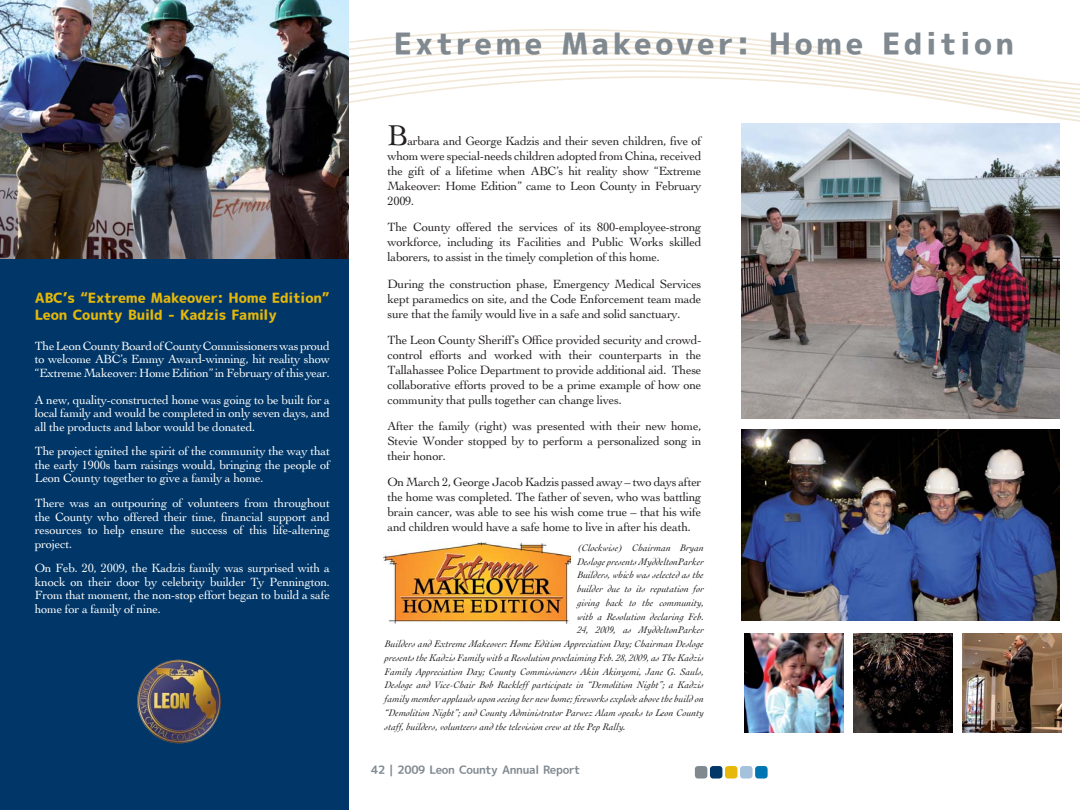
<style>
.page{position:relative;width:1080px;height:810px;background:#fff}
.page>*{position:absolute;margin:0;border:0;box-sizing:border-box;transform-origin:0 0}
.t1{font:30px "mplus 2 p heavy";letter-spacing:.115em;color:#808990}
.t2{font:30px "Cochin";color:#231f20}
.t3{font:13.75px/16.5px "mplus 2 p heavy";letter-spacing:-.01em;color:#e7b809}
.t4{font:12.5px/15px "Cochin";letter-spacing:-.02em;color:#231f20;text-align:justify}
.t5{font:12.5px/13.5px "Cochin";letter-spacing:-.02em;color:#fff;text-align:justify}
.t6{font:11.25px "mplus 2 p bold";letter-spacing:-.025em;color:#808990}
.t7{font:italic 10px "Cochin";letter-spacing:.005em;color:#231f20}
</style>
<div class="page">
<svg style="left:741px;top:123px;width:319px;height:7px"></svg>
<svg style="left:966px;top:104px;width:114px;height:9px"></svg>
<svg style="left:349px;top:96px;width:731px;height:8px"></svg>
<svg style="left:349px;top:87px;width:731px;height:9px"></svg>
<svg style="left:349px;top:29px;width:731px;height:58px"></svg>
<div style="left:740px;top:766px;width:13px;height:13px;background:#a4c2db;border-radius:3px"></div>
<div style="left:695px;top:766px;width:12px;height:13px;background:#808990;border-radius:3px"></div>
<div style="left:725px;top:766px;width:13px;height:13px;background:#e7b809;border-radius:3px"></div>
<div style="left:755px;top:766px;width:13px;height:13px;background:#0075b2;border-radius:3px"></div>
<div style="left:710px;top:766px;width:12px;height:13px;background:#003768;border-radius:3px"></div>
<div style="left:0;top:259px;width:349px;height:551px;background:#003768"></div>
<svg style="left:210px;top:673px;width:8px;height:13px"></svg>
<img style="left:0;top:0;width:349px;height:259px">
<img style="left:742px;top:124px;width:318px;height:295px">
<img style="left:742px;top:429px;width:318px;height:192px">
<img style="left:744px;top:634px;width:99px;height:98px">
<img style="left:854px;top:634px;width:99px;height:98px">
<img style="left:963px;top:634px;width:99px;height:98px">
<img style="left:384px;top:542px;width:187px;height:82px">
<p class="t3" style="left:35px;top:291px;width:296px">ABC’s “Extreme Makeover: Home Edition”<br>Leon County Build - Kadzis Family</p>
<p class="t5" style="left:35px;top:339px;width:297px">The Leon County Board of County Commissioners was proud to welcome ABC’s Emmy Award-winning, hit reality show “Extreme Makeover: Home Edition” in February of this year.</p>
<p class="t5" style="left:35px;top:393px;width:297px">A new, quality-constructed home was going to be built for a local family and would be completed in only seven days, and all the products and labor would be donated.</p>
<p class="t5" style="left:35px;top:445px;width:297px">The project ignited the spirit of the community the way that the early 1900s barn raisings would, bringing the people of Leon County together to give a family a home.</p>
<p class="t5" style="left:35px;top:496px;width:297px">There was an outpouring of volunteers from throughout the County who offered their time, financial support and resources to help ensure the success of this life-altering project.</p>
<p class="t5" style="left:35px;top:562px;width:297px">On Feb. 20, 2009, the Kadzis family was surprised with a knock on their door by celebrity builder Ty Pennington.<br>From that moment, the non-stop effort began to build a safe home for a family of nine.</p>
<h1 class="t1" style="left:394px;top:29px;width:622px">Extreme Makeover: Home Edition</h1>
<h1 class="t2" style="left:387px;top:118px;width:22px">B</h1>
<p class="t4" style="left:387px;top:134px;width:316px;text-indent:20px">arbara and George Kadzis and their seven children, five of whom were special-needs children adopted from China, received the gift of a lifetime when ABC’s hit reality show “Extreme Makeover: Home Edition” came to Leon County in February 2009.</p>
<p class="t4" style="left:387px;top:220px;width:316px">The County offered the services of its 800-employee-strong workforce, including its Facilities and Public Works skilled laborers, to assist in the timely completion of this home.</p>
<p class="t4" style="left:387px;top:276px;width:316px">During the construction phase, Emergency Medical Services kept paramedics on site, and the Code Enforcement team made sure that the family would live in a safe and solid sanctuary.</p>
<p class="t4" style="left:387px;top:332px;width:316px">The Leon County Sheriff’s Office provided security and crowd&shy;control efforts and worked with their counterparts in the Tallahassee Police Department to provide additional aid. These collaborative efforts proved to be a prime example of how one community that pulls together can change lives.</p>
<p class="t4" style="left:387px;top:419px;width:316px">After the family (right) was presented with their new home, Stevie Wonder stopped by to perform a personalized song in their honor.</p>
<p class="t4" style="left:387px;top:475px;width:316px">On March 2, George Jacob Kadzis passed away – two days after the home was completed. The father of seven, who was battling brain cancer, was able to see his wish come true – that his wife and children would have a safe home to live in after his death.</p>
<p class="t7" style="left:577px;top:542px;width:128px">(Clockwise) Chairman Bryan</p>
<p class="t7" style="left:577px;top:556px;width:128px">Desloge presents MyddeltonParker</p>
<p class="t7" style="left:577px;top:570px;width:128px">Builders, which was selected as the</p>
<p class="t7" style="left:577px;top:583px;width:128px">builder due to its reputation for</p>
<p class="t7" style="left:577px;top:597px;width:128px">giving back to the community,</p>
<p class="t7" style="left:577px;top:611px;width:128px">with a Resolution declaring Feb.</p>
<p class="t7" style="left:577px;top:625px;width:128px">24, 2009, as MyddeltonParker</p>
<p class="t7" style="left:385px;top:638px;width:321px">Builders and Extreme Makeover: Home Edition Appreciation Day; Chairman Desloge</p>
<p class="t7" style="left:385px;top:652px;width:321px">presents the Kadzis Family with a Resolution proclaiming Feb. 28, 2009, as The Kadzis</p>
<p class="t7" style="left:385px;top:666px;width:321px">Family Appreciation Day; County Commissioners Akin Akinyemi, Jane G. Sauls,</p>
<p class="t7" style="left:385px;top:680px;width:321px">Desloge and Vice-Chair Bob Rackleff participate in “Demolition Night”; a Kadzis</p>
<p class="t7" style="left:385px;top:693px;width:321px">family member applauds upon seeing her new home; fireworks explode above the build on</p>
<p class="t7" style="left:385px;top:707px;width:321px">“Demolition Night”; and County Administrator Parwez Alam speaks to Leon County</p>
<p class="t7" style="left:385px;top:721px;width:242px">staff, builders, volunteers and the television crew at the Pep Rally.</p>
<p class="t6" style="left:371px;top:765px;width:211px">42 | 2009 Leon County Annual Report</p>
</div>
